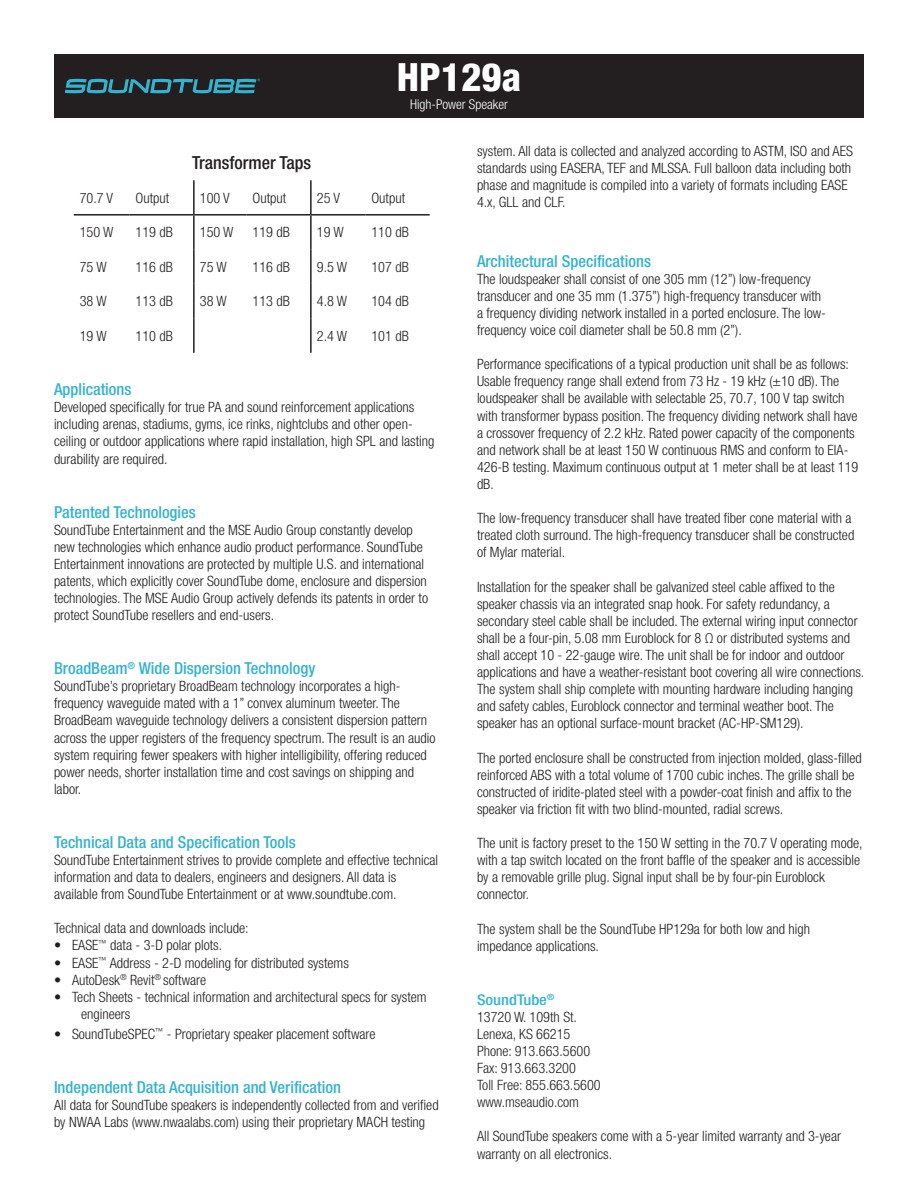
<style>
.page{position:relative;width:918px;height:1188px;background:#fff}
.page>*{position:absolute;margin:0;border:0;box-sizing:border-box;transform-origin:0 0}
.t1{font:800 condensed 39px "Helvetica Neue LT Std";color:#fff}
.t2{font:500 condensed 18px "Helvetica Neue LT Std";color:#231f20}
.t3{font:500 condensed 16.5px "Helvetica Neue LT Std";color:#35b3ce}
.t4{font:500 condensed 14.85px "Helvetica Neue LT Std";color:#35b3ce;scale:1.11 1}
.t5{font:300 condensed 14.25px/17.1px "Helvetica Neue LT Std";color:#201d1e}
.t6{font:300 condensed 14.25px "Helvetica Neue LT Std";color:#231f20}
.t7{font:300 condensed 13.5px "Helvetica Neue LT Std";color:#fff}
</style>
<div class="page">
<div style="left:54px;top:54px;width:810px;height:64px;background:#231f20"></div>
<svg style="left:65px;top:79px;width:195px;height:14px"></svg>
<hr style="left:193px;top:216px;width:2px;height:33px;background:#231f20">
<hr style="left:193px;top:249px;width:2px;height:35px;background:#231f20">
<hr style="left:193px;top:284px;width:2px;height:34px;background:#231f20">
<hr style="left:193px;top:318px;width:2px;height:35px;background:#231f20">
<hr style="left:310px;top:216px;width:2px;height:33px;background:#231f20">
<hr style="left:310px;top:249px;width:2px;height:35px;background:#231f20">
<hr style="left:310px;top:284px;width:2px;height:34px;background:#231f20">
<hr style="left:310px;top:318px;width:2px;height:35px;background:#231f20">
<hr style="left:193px;top:180px;width:2px;height:34px;background:#231f20">
<hr style="left:310px;top:180px;width:2px;height:34px;background:#231f20">
<hr style="left:74px;top:214px;width:56px;height:2px;background:#231f20">
<hr style="left:130px;top:214px;width:64px;height:2px;background:#231f20">
<hr style="left:194px;top:214px;width:53px;height:2px;background:#231f20">
<hr style="left:247px;top:214px;width:64px;height:2px;background:#231f20">
<hr style="left:311px;top:214px;width:54px;height:2px;background:#231f20">
<hr style="left:365px;top:214px;width:65px;height:2px;background:#231f20">
<p class="t1" style="left:397px;top:53px;width:126px">HP129a</p>
<p class="t7" style="left:410px;top:96px;width:99px">High-Power Speaker</p>
<p class="t2" style="left:192px;top:152px;width:121px">Transformer Taps</p>
<p class="t6" style="left:80px;top:189px;width:35px">70.7 V</p>
<p class="t6" style="left:136px;top:189px;width:35px">Output</p>
<p class="t6" style="left:200px;top:189px;width:31px">100 V</p>
<p class="t6" style="left:253px;top:189px;width:35px">Output</p>
<p class="t6" style="left:317px;top:189px;width:25px">25 V</p>
<p class="t6" style="left:371px;top:189px;width:35px">Output</p>
<p class="t6" style="left:80px;top:224px;width:35px">150 W</p>
<p class="t6" style="left:136px;top:224px;width:39px">119 dB</p>
<p class="t6" style="left:200px;top:224px;width:35px">150 W</p>
<p class="t6" style="left:253px;top:224px;width:39px">119 dB</p>
<p class="t6" style="left:317px;top:224px;width:28px">19 W</p>
<p class="t6" style="left:371px;top:224px;width:39px">110 dB</p>
<p class="t6" style="left:80px;top:258px;width:28px">75 W</p>
<p class="t6" style="left:136px;top:258px;width:39px">116 dB</p>
<p class="t6" style="left:200px;top:258px;width:28px">75 W</p>
<p class="t6" style="left:253px;top:258px;width:39px">116 dB</p>
<p class="t6" style="left:317px;top:258px;width:32px">9.5 W</p>
<p class="t6" style="left:371px;top:258px;width:39px">107 dB</p>
<p class="t6" style="left:80px;top:293px;width:28px">38 W</p>
<p class="t6" style="left:136px;top:293px;width:39px">113 dB</p>
<p class="t6" style="left:200px;top:293px;width:28px">38 W</p>
<p class="t6" style="left:253px;top:293px;width:39px">113 dB</p>
<p class="t6" style="left:317px;top:293px;width:32px">4.8 W</p>
<p class="t6" style="left:371px;top:293px;width:39px">104 dB</p>
<p class="t6" style="left:80px;top:327px;width:28px">19 W</p>
<p class="t6" style="left:136px;top:327px;width:39px">110 dB</p>
<p class="t6" style="left:317px;top:327px;width:32px">2.4 W</p>
<p class="t6" style="left:371px;top:327px;width:39px">101 dB</p>
<p class="t3" style="left:54px;top:379px;width:79px">Applications</p>
<p class="t5" style="left:54px;top:399px;width:382px">Developed specifically for true PA and sound reinforcement applications including arenas, stadiums, gyms, ice rinks, nightclubs and other open&shy;ceiling or outdoor applications where rapid installation, high SPL and lasting durability are required.</p>
<p class="t3" style="left:54px;top:502px;width:143px">Patented Technologies</p>
<p class="t5" style="left:54px;top:521px;width:376px">SoundTube Entertainment and the MSE Audio Group constantly develop new technologies which enhance audio product performance. SoundTube Entertainment innovations are protected by multiple U.S. and international patents, which explicitly cover SoundTube dome, enclosure and dispersion technologies. The MSE Audio Group actively defends its patents in order to protect SoundTube resellers and end-users.</p>
<p class="t3" style="left:54px;top:658px;width:263px">BroadBeam<sup>®</sup> Wide Dispersion Technology</p>
<p class="t5" style="left:54px;top:678px;width:383px">SoundTube’s proprietary BroadBeam technology incorporates a high&shy;frequency waveguide mated with a 1” convex aluminum tweeter. The BroadBeam waveguide technology delivers a consistent dispersion pattern across the upper registers of the frequency spectrum. The result is an audio system requiring fewer speakers with higher intelligibility, offering reduced power needs, shorter installation time and cost savings on shipping and labor.</p>
<p class="t3" style="left:54px;top:832px;width:243px">Technical Data and Specification Tools</p>
<p class="t5" style="left:54px;top:851px;width:386px">SoundTube Entertainment strives to provide complete and effective technical information and data to dealers, engineers and designers. All data is available from SoundTube Entertainment or at www.soundtube.com.</p>
<p class="t5" style="left:54px;top:920px;width:196px">Technical data and downloads include:</p>
<p class="t5" style="left:54px;top:937px;width:170px">• EASE<sup>™</sup> data - 3-D polar plots.</p>
<p class="t5" style="left:54px;top:954px;width:296px">• EASE<sup>™</sup> Address - 2-D modeling for distributed systems</p>
<p class="t5" style="left:54px;top:971px;width:154px">• AutoDesk<sup>®</sup> Revit<sup>®</sup> software</p>
<p class="t5" style="left:81px;top:988px;width:347px;text-indent:-27px">• Tech Sheets - technical information and architectural specs for system engineers</p>
<p class="t5" style="left:54px;top:1025px;width:323px">• SoundTubeSPEC<sup>™</sup> - Proprietary speaker placement software</p>
<p class="t3" style="left:54px;top:1077px;width:289px">Independent Data Acquisition and Verification</p>
<p class="t5" style="left:54px;top:1096px;width:386px">All data for SoundTube speakers is independently collected from and verified by NWAA Labs (www.nwaalabs.com) using their proprietary MACH testing</p>
<p class="t5" style="left:477px;top:142px;width:377px">system. All data is collected and analyzed according to ASTM, ISO and AES standards using EASERA, TEF and MLSSA. Full balloon data including both phase and magnitude is compiled into a variety of formats including EASE 4.x, GLL and CLF.</p>
<p class="t3" style="left:477px;top:251px;width:176px">Architectural Specifications</p>
<p class="t5" style="left:477px;top:270px;width:351px">The loudspeaker shall consist of one 305 mm (12”) low-frequency transducer and one 35 mm (1.375”) high-frequency transducer with a frequency dividing network installed in a ported enclosure. The low&shy;frequency voice coil diameter shall be 50.8 mm (2”).</p>
<p class="t5" style="left:477px;top:356px;width:383px">Performance specifications of a typical production unit shall be as follows:<br>Usable frequency range shall extend from 73 Hz - 19 kHz (±10 dB). The loudspeaker shall be available with selectable 25, 70.7, 100 V tap switch with transformer bypass position. The frequency dividing network shall have a crossover frequency of 2.2 kHz. Rated power capacity of the components and network shall be at least 150 W continuous RMS and conform to EIA-426-B testing. Maximum continuous output at 1 meter shall be at least 119 dB.</p>
<p class="t5" style="left:477px;top:509px;width:379px">The low-frequency transducer shall have treated fiber cone material with a treated cloth surround. The high-frequency transducer shall be constructed of Mylar material.</p>
<p class="t5" style="left:477px;top:578px;width:389px">Installation for the speaker shall be galvanized steel cable affixed to the speaker chassis via an integrated snap hook. For safety redundancy, a secondary steel cable shall be included. The external wiring input connector shall be a four-pin, 5.08 mm Euroblock for 8 Ω or distributed systems and shall accept 10 - 22-gauge wire. The unit shall be for indoor and outdoor applications and have a weather-resistant boot covering all wire connections.<br>The system shall ship complete with mounting hardware including hanging and safety cables, Euroblock connector and terminal weather boot. The speaker has an optional surface-mount bracket (AC-HP-SM129).</p>
<p class="t5" style="left:477px;top:749px;width:386px">The ported enclosure shall be constructed from injection molded, glass-filled reinforced ABS with a total volume of 1700 cubic inches. The grille shall be constructed of iridite-plated steel with a powder-coat finish and affix to the speaker via friction fit with two blind-mounted, radial screws.</p>
<p class="t5" style="left:477px;top:834px;width:387px">The unit is factory preset to the 150 W setting in the 70.7 V operating mode, with a tap switch located on the front baffle of the speaker and is accessible by a removable grille plug. Signal input shall be by four-pin Euroblock connector.</p>
<p class="t5" style="left:477px;top:920px;width:335px">The system shall be the SoundTube HP129a for both low and high impedance applications.</p>
<p class="t4" style="left:477px;top:991px;width:71px">SoundTube<sup>®</sup></p>
<p class="t6" style="left:477px;top:1009px;width:102px">13720 W. 109th St.</p>
<p class="t6" style="left:477px;top:1026px;width:95px">Lenexa, KS 66215</p>
<p class="t6" style="left:477px;top:1043px;width:115px">Phone: 913.663.5600</p>
<p class="t6" style="left:477px;top:1060px;width:100px">Fax: 913.663.3200</p>
<p class="t6" style="left:477px;top:1077px;width:125px">Toll Free: 855.663.5600</p>
<p class="t6" style="left:477px;top:1094px;width:104px">www.mseaudio.com</p>
<p class="t5" style="left:477px;top:1128px;width:366px">All SoundTube speakers come with a 5-year limited warranty and 3-year warranty on all electronics.</p>
</div>
